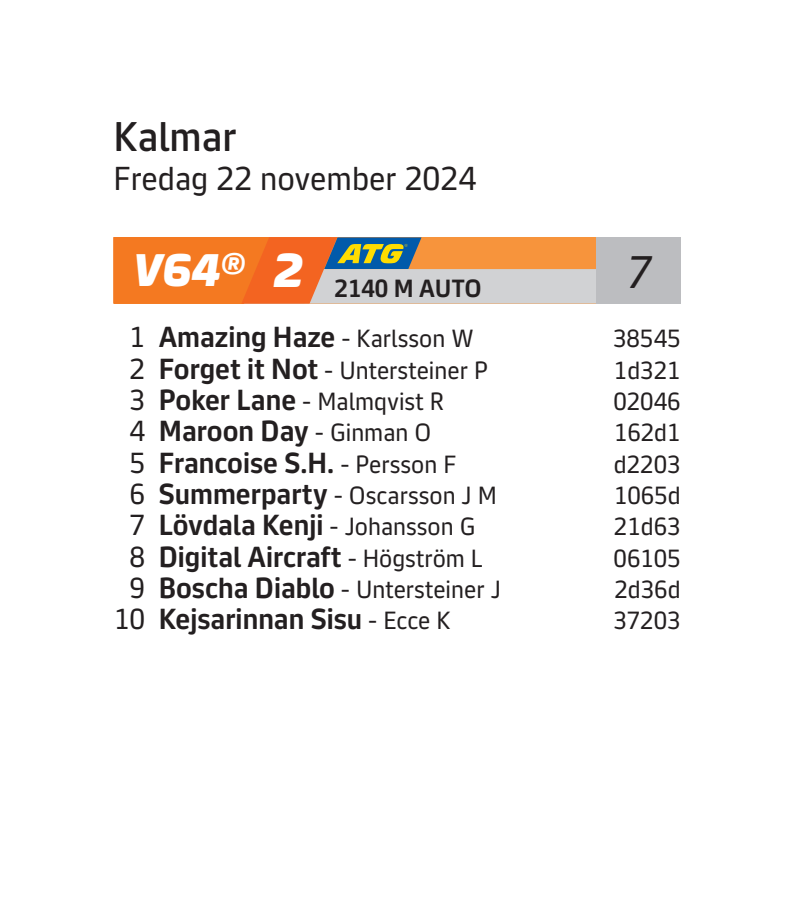
<style>
.page{position:relative;width:794px;height:908px;background:#fff}
.page>*{position:absolute;margin:0;border:0;box-sizing:border-box;transform-origin:0 0}
.t1{font:46px "ATG Rubrik";color:#fff}
.t2{font:44px "ATG Rubrik";color:#fff}
.t3{font:italic 44px "ATG Text";color:#231f20}
.t4{font:500 40px "ATG Text";color:#231f20}
.t5{font:32px "ATG Text";color:#231f20}
.HorseAndRider{font:700 28px "ATG Text";color:#231f20}
.S_REKORD{font:28px "ATG Text";color:#231f20}
.HorseAndRider-2{font:24px "ATG Text";color:#231f20}
.S_REKORD-2{font:24px "ATG Text";color:#231f20}
.t6{font:700 24px "ATG Text";color:#231f20}
.s1{font-weight:400;font-size:24px}
.s2{font-weight:700;font-size:28px}
</style>
<div class="page">
<div style="left:595px;top:237px;width:85px;height:66px;background:#bcbdc0"></div>
<svg style="left:113px;top:237px;width:483px;height:66px;background:#dc9662"></svg>
<p class="t4" style="left:113px;top:113px;width:125px">Kalmar</p>
<p class="t5" style="left:113px;top:159px;width:364px">Fredag 22 november 2024</p>
<p class="t2" style="left:134px;top:244px;width:112px">V64®</p>
<p class="t1" style="left:274px;top:243px;width:30px">2</p>
<p class="t6" style="left:334px;top:274px;width:149px">2140 M AUTO</p>
<p class="t3" style="left:626px;top:246px;width:26px">7</p>
<p class="S_REKORD" style="left:129px;top:320px;width:17px">1</p>
<p class="HorseAndRider" style="left:159px;top:320px;width:316px">Amazing Haze <span class="s1">- Karlsson W</span></p>
<p class="S_REKORD-2" style="left:613px;top:324px;width:69px">38545</p>
<p class="S_REKORD" style="left:129px;top:352px;width:17px">2</p>
<p class="HorseAndRider-2" style="left:159px;top:356px;width:331px"><span class="s2">Forget it Not</span> - Untersteiner P</p>
<p class="S_REKORD-2" style="left:614px;top:356px;width:68px">1d321</p>
<p class="S_REKORD" style="left:129px;top:383px;width:17px">3</p>
<p class="HorseAndRider-2" style="left:159px;top:387px;width:287px"><span class="s2">Poker Lane</span> - Malmqvist R</p>
<p class="S_REKORD-2" style="left:613px;top:387px;width:69px">02046</p>
<p class="S_REKORD" style="left:129px;top:414px;width:17px">4</p>
<p class="HorseAndRider" style="left:159px;top:414px;width:274px">Maroon Day <span class="s1">- Ginman O</span></p>
<p class="S_REKORD-2" style="left:614px;top:418px;width:68px">162d1</p>
<p class="S_REKORD" style="left:129px;top:446px;width:17px">5</p>
<p class="HorseAndRider" style="left:159px;top:445px;width:299px">Francoise S.H. <span class="s1">- Persson F</span></p>
<p class="S_REKORD-2" style="left:614px;top:449px;width:68px">d2203</p>
<p class="S_REKORD" style="left:129px;top:477px;width:17px">6</p>
<p class="HorseAndRider-2" style="left:159px;top:481px;width:340px"><span class="s2">Summerparty</span> - Oscarsson J M</p>
<p class="S_REKORD-2" style="left:614px;top:481px;width:68px">1065d</p>
<p class="S_REKORD" style="left:129px;top:508px;width:17px">7</p>
<p class="HorseAndRider" style="left:159px;top:508px;width:318px">Lövdala Kenji <span class="s1">- Johansson G</span></p>
<p class="S_REKORD-2" style="left:614px;top:512px;width:68px">21d63</p>
<p class="S_REKORD" style="left:129px;top:540px;width:17px">8</p>
<p class="HorseAndRider" style="left:159px;top:539px;width:325px">Digital Aircraft <span class="s1">- Högström L</span></p>
<p class="S_REKORD-2" style="left:613px;top:543px;width:68px">06105</p>
<p class="S_REKORD" style="left:129px;top:571px;width:17px">9</p>
<p class="HorseAndRider-2" style="left:159px;top:575px;width:344px"><span class="s2">Boscha Diablo</span> - Untersteiner J</p>
<p class="S_REKORD-2" style="left:614px;top:575px;width:67px">2d36d</p>
<p class="S_REKORD" style="left:114px;top:602px;width:33px">10</p>
<p class="HorseAndRider" style="left:159px;top:602px;width:293px">Kejsarinnan Sisu <span class="s1">- Ecce K</span></p>
<p class="S_REKORD-2" style="left:613px;top:606px;width:68px">37203</p>
</div>
